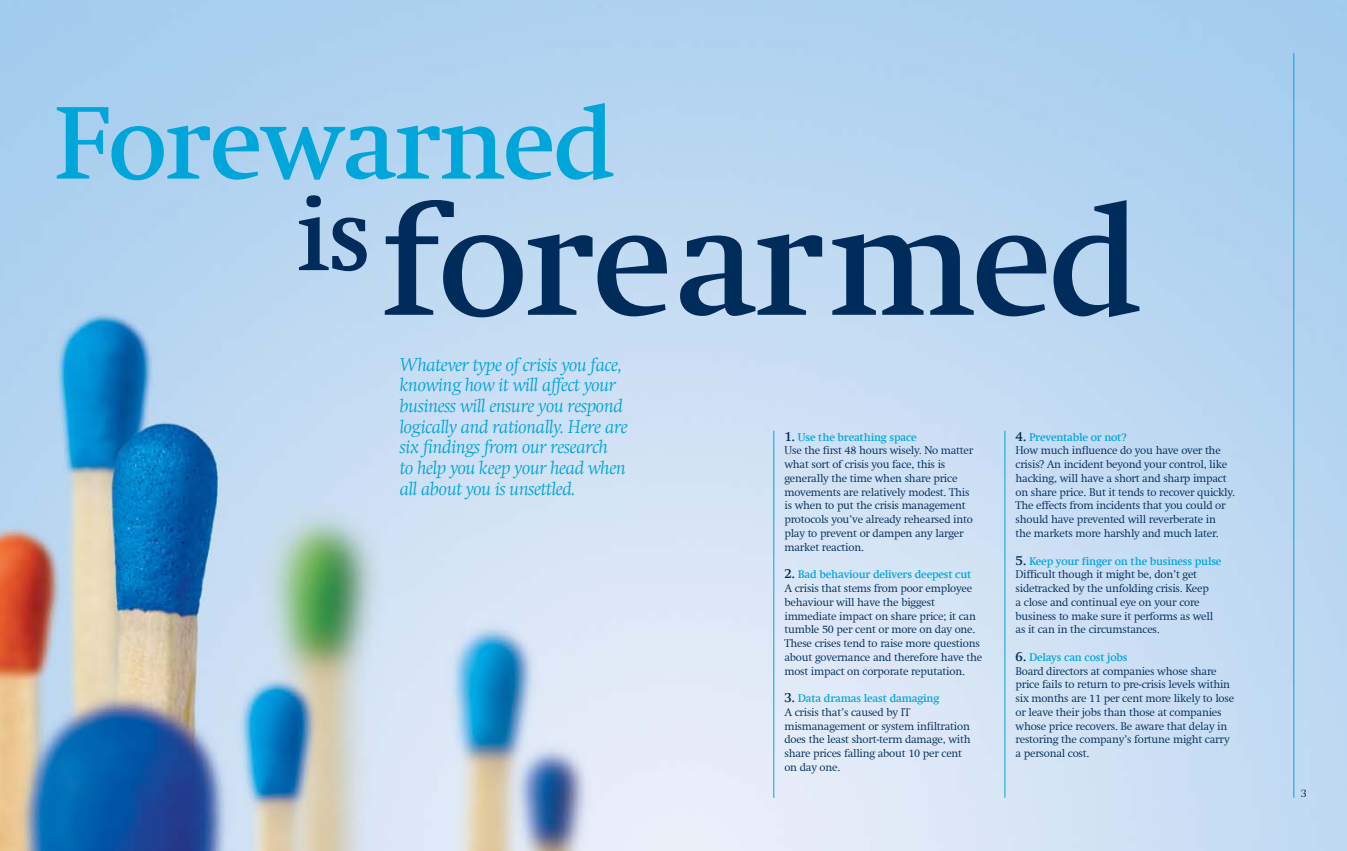
<style>
.page{position:relative;width:1347px;height:851px;background:#fff}
.page>*{position:absolute;margin:0;border:0;box-sizing:border-box;transform-origin:0 0}
.t1{font:500 159.38px "Swift Com";letter-spacing:-.02em;color:#002c5b}
.t2{font:500 105px "Swift Com";letter-spacing:-.02em;color:#00a5d9}
.t3{font:italic 300 18.75px/20.6px "Swift Com";letter-spacing:-.02em;color:#00a5d9}
.t4{font:300 11.25px/13.8px "Swift Com";letter-spacing:-.02em;color:#002c5b}
.s1{font-weight:500;font-size:13.75px}
.s2{font-weight:500;color:#00a5d9}
</style>
<div class="page">
<img style="left:0;top:0;width:1346px;height:850px">
<hr style="left:773px;top:431px;width:1px;height:366px;background:#00a5d9">
<hr style="left:1293px;top:53px;width:1px;height:744px;background:#00a5d9">
<hr style="left:1004px;top:431px;width:1px;height:366px;background:#00a5d9">
<h2 class="t2" style="left:53px;top:81px;width:564px">Forewarned</h2>
<h1 class="t1" style="left:297px;top:167px;width:848px"><sup>is</sup> forearmed</h1>
<h3 class="t3" style="left:400px;top:354px;width:230px">Whatever type of crisis you face, knowing how it will affect your business will ensure you respond logically and rationally. Here are six findings from our research<br>to help you keep your head when all about you is unsettled.</h3>
<p class="t4" style="left:784px;top:430px;width:190px"><span class="s1">1.</span> <span class="s2">Use the breathing space<br></span>Use the first 48 hours wisely. No matter what sort of crisis you face, this is generally the time when share price movements are relatively modest. This is when to put the crisis management protocols you’ve already rehearsed into play to prevent or dampen any larger market reaction.</p>
<p class="t4" style="left:784px;top:567px;width:199px"><span class="s1">2.</span> <span class="s2">Bad behaviour delivers deepest cut<br></span>A crisis that stems from poor employee behaviour will have the biggest immediate impact on share price; it can tumble 50 per cent or more on day one.<br>These crises tend to raise more questions about governance and therefore have the most impact on corporate reputation.</p>
<p class="t4" style="left:784px;top:691px;width:188px"><span class="s1">3.</span> <span class="s2">Data dramas least damaging<br></span>A crisis that’s caused by IT mismanagement or system infiltration does the least short-term damage, with share prices falling about 10 per cent on day one.</p>
<p class="t4" style="left:1015px;top:430px;width:221px"><span class="s1">4.</span> <span class="s2">Preventable or not?<br></span>How much influence do you have over the crisis? An incident beyond your control, like hacking, will have a short and sharp impact on share price. But it tends to recover quickly.<br>The effects from incidents that you could or should have prevented will reverberate in<br>the markets more harshly and much later.</p>
<p class="t4" style="left:1015px;top:554px;width:207px"><span class="s1">5.</span> <span class="s2">Keep your finger on the business pulse </span>Difficult though it might be, don’t get sidetracked by the unfolding crisis. Keep<br>a close and continual eye on your core business to make sure it performs as well as it can in the circumstances.</p>
<p class="t4" style="left:1015px;top:650px;width:220px"><span class="s1">6.</span> <span class="s2">Delays can cost jobs<br></span>Board directors at companies whose share price fails to return to pre-crisis levels within six months are 11 per cent more likely to lose or leave their jobs than those at companies whose price recovers. Be aware that delay in restoring the company’s fortune might carry a personal cost.</p>
<p class="t4" style="left:1300px;top:786px;width:8px">3</p>
</div>
